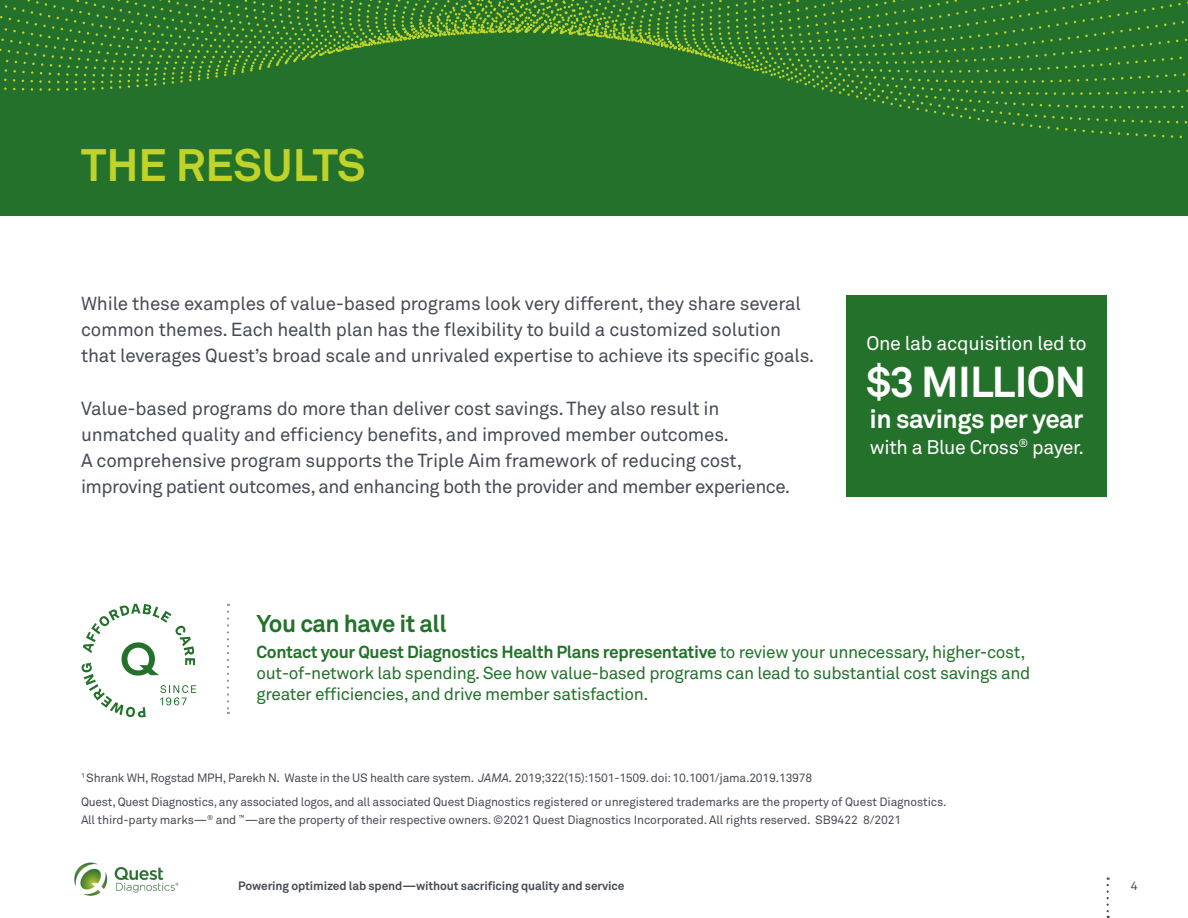
<style>
.page{position:relative;width:1188px;height:918px;background:#fff}
.page>*{position:absolute;margin:0;border:0;box-sizing:border-box;transform-origin:0 0}
.Page_Header{font:700 45px "Akkurat Pro";color:#c0d32b}
.Body_copy{font:700 42.75px "Akkurat Pro";letter-spacing:-.015em;color:#fff}
.Body_copy-2{font:700 25.8px "Akkurat Pro";letter-spacing:-.02em;color:#fff}
.Body_copy_green_inse{font:700 24px "Akkurat Pro";letter-spacing:-.02em;color:#23712a}
.Body_copy-3{font:19.5px "Akkurat Pro";letter-spacing:-.02em;color:#fff}
.Page_Header-2{font:18.75px/26.2px "Akkurat Pro";letter-spacing:-.01em;color:#464b54}
.Body_copy_green_inse-2{font:17.25px/21px "Akkurat Pro";letter-spacing:-.02em;color:#23712a}
.Body_copy-4{font:12px/18px "Akkurat Pro";letter-spacing:-.015em;color:#464b54}
.t1{font:700 12px "Akkurat Pro";letter-spacing:-.01em;color:#464b54}
.s1{font-weight:700}
.s2{font-style:italic}
</style>
<div class="page">
<img style="left:74px;top:862px;width:105px;height:34px">
<svg style="left:1107px;top:878px;width:2px;height:40px"></svg>
<div style="left:0;top:0;width:1188px;height:216px;background:#23712a"></div>
<svg style="left:227px;top:612px;width:2px;height:102px"></svg>
<svg style="left:81px;top:604px;width:115px;height:113px"></svg>
<div style="left:846px;top:295px;width:261px;height:202px;background:#23712a"></div>
<svg style="left:0;top:0;width:1036px;height:91px"></svg>
<p class="Page_Header" style="left:81px;top:137px;width:286px">THE RESULTS</p>
<p class="Page_Header-2" style="left:81px;top:290px;width:735px">While these examples of value-based programs look very different, they share several common themes. Each health plan has the flexibility to build a customized solution that leverages Quest’s broad scale and unrivaled expertise to achieve its specific goals.</p>
<p class="Page_Header-2" style="left:81px;top:395px;width:711px">Value-based programs do more than deliver cost savings. They also result in unmatched quality and efficiency benefits, and improved member outcomes.<br>A comprehensive program supports the Triple Aim framework of reducing cost, improving patient outcomes, and enhancing both the provider and member experience.</p>
<p class="Body_copy-3" style="left:866px;top:332px;width:222px">One lab acquisition led to</p>
<p class="Body_copy" style="left:867px;top:356px;width:221px">$3 MILLION</p>
<p class="Body_copy-2" style="left:870px;top:403px;width:215px">in savings per year</p>
<p class="Body_copy-3" style="left:870px;top:436px;width:216px">with a Blue Cross<sup>®</sup> payer.</p>
<p class="Body_copy_green_inse" style="left:256px;top:609px;width:192px">You can have it all</p>
<p class="Body_copy_green_inse-2" style="left:256px;top:642px;width:776px"><span class="s1">Contact your Quest Diagnostics Health Plans representative</span> to review your unnecessary, higher-cost, out-of-network lab spending. See how value-based programs can lead to substantial cost savings and greater efficiencies, and drive member satisfaction.</p>
<p class="Body_copy-4" style="left:81px;top:768px;width:733px"><sup>1</sup> Shrank WH, Rogstad MPH, Parekh N. Waste in the US health care system. <span class="s2">JAMA.</span> 2019;322(15):1501-1509. doi: 10.1001/jama.2019.13978</p>
<p class="Body_copy-4" style="left:81px;top:793px;width:867px">Quest, Quest Diagnostics, any associated logos, and all associated Quest Diagnostics registered or unregistered trademarks are the property of Quest Diagnostics.<br>All third-party marks—<sup>®</sup> and <sup>™</sup>—are the property of their respective owners. ©2021 Quest Diagnostics Incorporated. All rights reserved. SB9422 8/2021</p>
<p class="t1" style="left:238px;top:878px;width:388px">Powering optimized lab spend—without sacrificing quality and service</p>
<p class="Body_copy-4" style="left:1131px;top:877px;width:8px">4</p>
</div>
